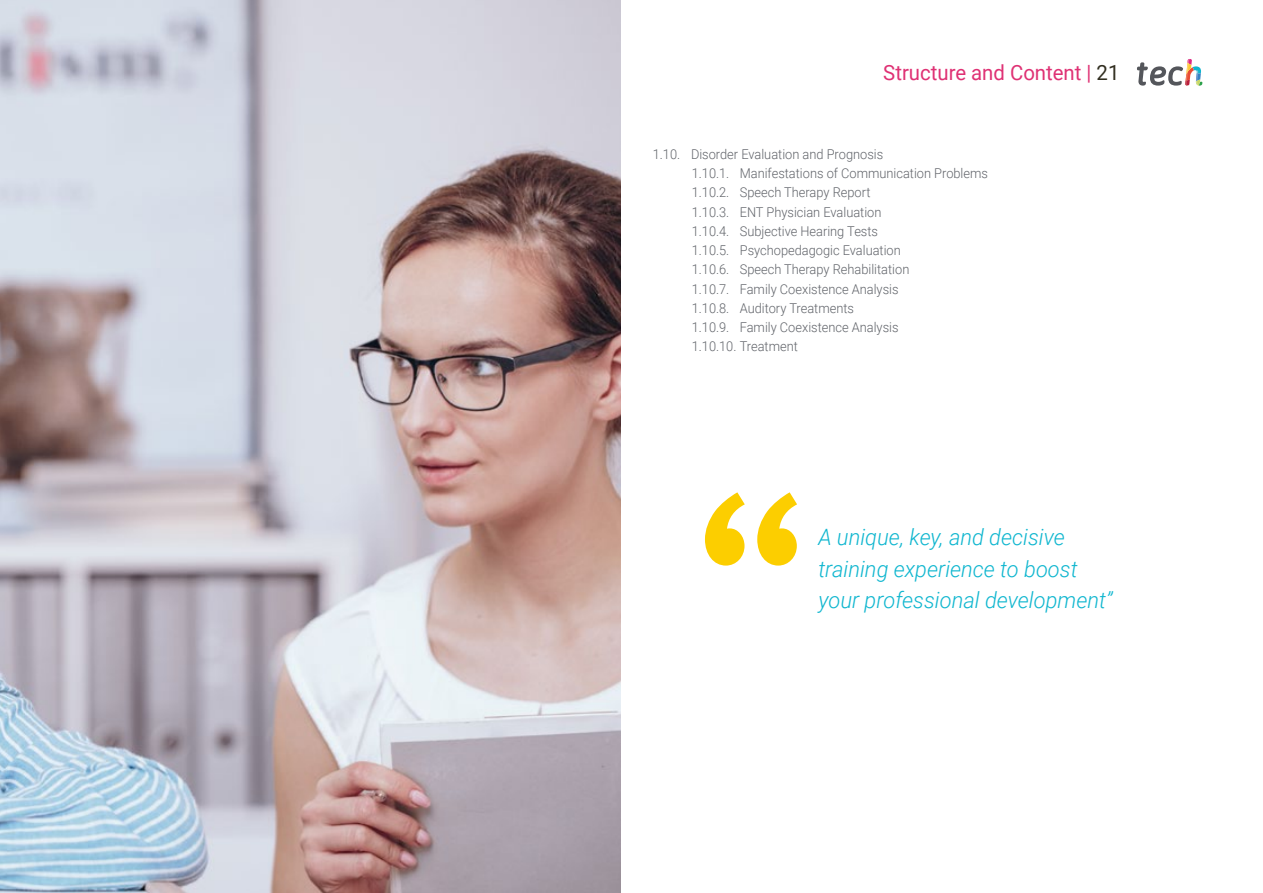
<style>
.page{position:relative;width:1263px;height:893px;background:#fff}
.page>*{position:absolute;margin:0;border:0;box-sizing:border-box;transform-origin:0 0}
.t1{font:italic 300 22.5px/31.5px "Roboto";color:#0fb6cf}
.t2{font:21px "Roboto";color:#df3174}
.t3{font:300 13.5px/19.2px "Roboto";color:#61646a;scale:.95 1}
.s1{color:#312e20}
</style>
<div class="page">
<svg style="left:1137px;top:59px;width:65px;height:27px"></svg>
<img style="left:0;top:0;width:621px;height:893px">
<svg style="left:705px;top:492px;width:92px;height:74px"></svg>
<h2 class="t2" style="left:883px;top:57px;width:238px">Structure and Content | <span class="s1">21</span></h2>
<p class="t3" style="left:692px;top:144px;width:313px;text-indent:-39px">1.10. Disorder Evaluation and Prognosis<br>1.10.1. Manifestations of Communication Problems 1.10.2. Speech Therapy Report<br>1.10.3. ENT Physician Evaluation<br>1.10.4. Subjective Hearing Tests<br>1.10.5. Psychopedagogic Evaluation<br>1.10.6. Speech Therapy Rehabilitation<br>1.10.7. Family Coexistence Analysis<br>1.10.8. Auditory Treatments<br>1.10.9. Family Coexistence Analysis<br>1.10.10. Treatment</p>
<h1 class="t1" style="left:818px;top:520px;width:296px">A unique, key, and decisive training experience to boost your professional development”</h1>
</div>
